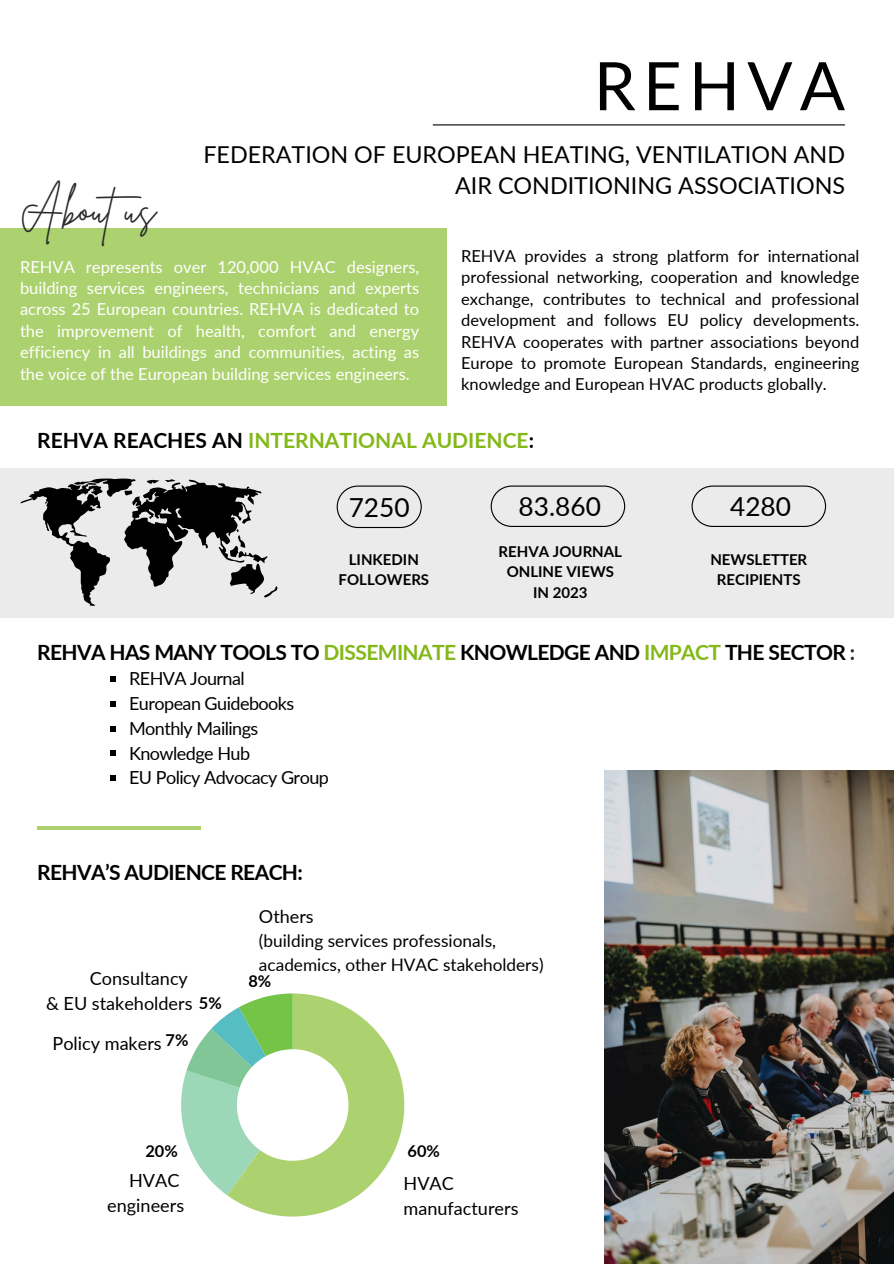
<style>
.page{position:relative;width:894px;height:1264px;background:#fff}
.page>*{position:absolute;margin:0;border:0;box-sizing:border-box;transform-origin:0 0}
.t1{font:66.9px "Lato";letter-spacing:.11em;color:#000}
.t2{font:40.5px "Brittany Signature";color:#2a2a2b}
.t3{font:26.25px "Lato";color:#000}
.t4{font:23.25px/31.5px "Lato";color:#000;text-align:right}
.t5{font:700 21px "Lato";letter-spacing:-.03em;color:#000}
.t6{font:700 21px "Lato";color:#83b819}
.t7{font:18px/24.8px "Lato";letter-spacing:-.03em;color:#000}
.t8{font:18px/24.8px "Lato";color:#000}
.t9{font:17.25px/23.7px "Lato";color:#000}
.t10{font:16.5px/21.3px "Lato";color:#000;text-align:justify}
.t11{font:16.5px/21.3px "Lato";color:#fff;text-align:justify}
.t12{font:700 16.35px "Lato";color:#000}
.t13{font:700 15px/20.2px "Lato";color:#000;text-align:center}
.s1{color:#000}
.s2{color:#83b819}
.s3{color:#2a2a2b}
.s4{font-weight:700;font-size:16.35px}
</style>
<div class="page">
<div style="left:0;top:228px;width:446px;height:177px;background:#acd26f"></div>
<hr style="left:433px;top:124px;width:411px;height:1px;background:#000">
<div style="left:0;top:468px;width:893px;height:150px;background:#ebebeb"></div>
<svg style="left:110px;top:676px;width:6px;height:6px"></svg>
<svg style="left:110px;top:701px;width:6px;height:5px"></svg>
<svg style="left:110px;top:726px;width:6px;height:5px"></svg>
<svg style="left:110px;top:750px;width:6px;height:6px"></svg>
<svg style="left:110px;top:775px;width:6px;height:6px"></svg>
<svg style="left:181px;top:993px;width:223px;height:223px"></svg>
<hr style="left:38px;top:826px;width:163px;height:3px;background:#acd26f">
<img style="left:604px;top:770px;width:289px;height:493px">
<svg style="left:20px;top:478px;width:257px;height:127px"></svg>
<svg style="left:336px;top:485px;width:85px;height:43px"></svg>
<svg style="left:490px;top:485px;width:135px;height:42px"></svg>
<svg style="left:691px;top:485px;width:134px;height:42px"></svg>
<h4 class="t2" style="left:20px;top:183px;width:137px">Aboutus</h4>
<h5 class="t1" style="left:593px;top:44px;width:253px">REHVA</h5>
<h2 class="t4" style="left:203px;top:138px;width:643px">FEDERATION OF EUROPEAN HEATING, VENTILATION AND<br>AIR CONDITIONING ASSOCIATIONS</h2>
<h6 class="t11" style="left:20px;top:256px;width:400px">REHVA represents over 120,000 HVAC designers, building services engineers, technicians and experts across 25 European countries. REHVA is dedicated to the improvement of health, comfort and energy efficiency in all buildings and communities, acting as the voice of the European building services engineers.</h6>
<h6 class="t10" style="left:461px;top:245px;width:399px">REHVA provides a strong platform for international professional networking, cooperation and knowledge exchange, contributes to technical and professional development and follows EU policy developments.<br>REHVA cooperates with partner associations beyond Europe to promote European Standards, engineering knowledge and European HVAC products globally.</h6>
<p class="t6" style="left:37px;top:427px;width:498px"><span class="s1">REHVA REACHES AN</span> INTERNATIONAL AUDIENCE<span class="s1">:</span></p>
<p class="t3" style="left:348px;top:491px;width:62px">7250</p>
<h3 class="t13" style="left:338px;top:549px;width:92px">LINKEDIN<br>FOLLOWERS</h3>
<p class="t3" style="left:518px;top:490px;width:84px">83.860</p>
<h3 class="t13" style="left:498px;top:541px;width:125px">REHVA JOURNAL<br>ONLINE VIEWS<br>IN 2023</h3>
<p class="t3" style="left:730px;top:490px;width:62px">4280</p>
<h3 class="t13" style="left:710px;top:549px;width:98px">NEWSLETTER<br>RECIPIENTS</h3>
<p class="t5" style="left:37px;top:639px;width:819px">REHVA HAS MANY TOOLS TO <span class="s2">DISSEMINATE</span> KNOWLEDGE AND <span class="s2">IMPACT</span> THE SECTOR <span class="s3">:</span></p>
<p class="t7" style="left:129px;top:666px;width:201px">REHVA Journal<br>European Guidebooks<br>Monthly Mailings<br>Knowledge Hub<br>EU Policy Advocacy Group</p>
<h6 class="t5" style="left:37px;top:859px;width:267px">REHVA’S AUDIENCE REACH:</h6>
<h6 class="t8" style="left:46px;top:965px;width:177px;text-align:center">Consultancy<br>&amp; EU stakeholders <span class="s4">5%</span></h6>
<p class="t12" style="left:166px;top:1030px;width:24px">7%</p>
<p class="t8" style="left:53px;top:1030px;width:111px">Policy makers</p>
<h4 class="t7" style="left:259px;top:903px;width:56px">Others</h4>
<h4 class="t9" style="left:259px;top:928px;width:286px">(building services professionals, academics, other HVAC stakeholders)</h4>
<p class="t12" style="left:248px;top:970px;width:24px">8%</p>
<p class="t12" style="left:145px;top:1141px;width:34px">20%</p>
<p class="t12" style="left:407px;top:1141px;width:34px">60%</p>
<h6 class="t8" style="left:107px;top:1167px;width:78px;text-align:right">HVAC engineers</h6>
<h6 class="t8" style="left:403px;top:1170px;width:116px">HVAC manufacturers</h6>
</div>
